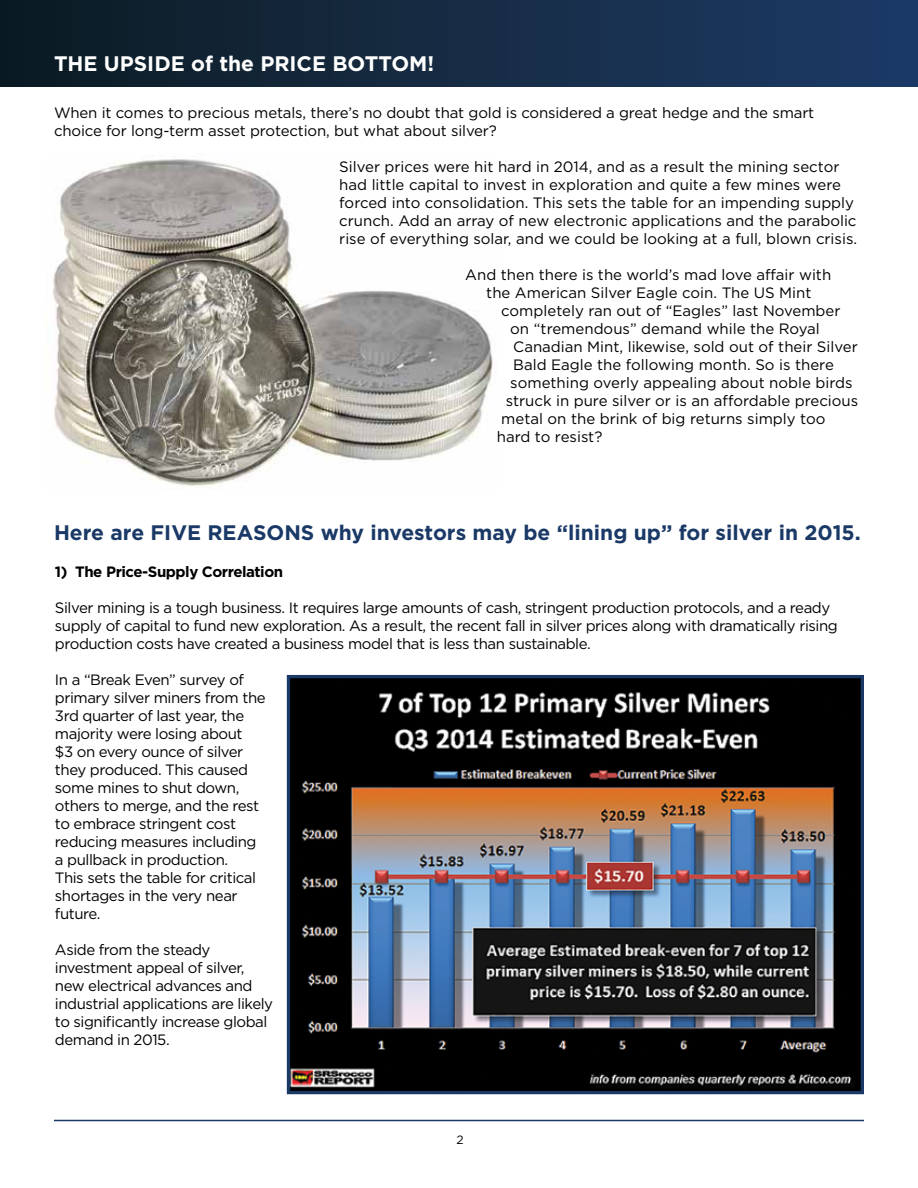
<style>
.page{position:relative;width:918px;height:1188px;background:#fff}
.page>*{position:absolute;margin:0;border:0;box-sizing:border-box;transform-origin:0 0}
.t1{font:700 21px "Gotham HTF";color:#1a3966}
.t2{font:700 21px "Gotham HTF";color:#fff}
.t3{font:15px/18px "Gotham HTF";letter-spacing:-.025em;color:#000}
.t4{font:15px/18px "Gotham HTF";color:#000}
.t5{font:700 15px "Gotham HTF";letter-spacing:-.03em;color:#000}
.t6{font:12px "Gotham HTF";color:#000}
</style>
<div class="page">
<div style="left:0;top:0;width:918px;height:86px;background:linear-gradient(to right,#0c1b23,#1d3b66)"></div>
<hr style="left:54px;top:1120px;width:810px;height:1px;background:#1a3966">
<div style="left:904px;top:0;width:14px;height:86px;background:#1a3966"></div>
<img style="left:291px;top:679px;width:569px;height:411px">
<div style="left:287px;top:675px;width:577px;height:419px;border:3px solid #1a3966"></div>
<img style="left:52px;top:159px;width:441px;height:329px">
<h1 class="t2" style="left:54px;top:52px;width:382px">THE UPSIDE of the PRICE BOTTOM!</h1>
<p class="t3" style="left:54px;top:104px;width:762px">When it comes to precious metals, there’s no doubt that gold is considered a great hedge and the smart choice for long-term asset protection, but what about silver?</p>
<p class="t4" style="left:339px;top:157px;width:519px">Silver prices were hit hard in 2014, and as a result the mining sector had little capital to invest in exploration and quite a few mines were forced into consolidation. This sets the table for an impending supply crunch. Add an array of new electronic applications and the parabolic rise of everything solar, and we could be looking at a full, blown crisis.</p>
<p class="t4" style="left:465px;top:265px;width:367px;text-align:center">And then there is the world’s mad love affair with the American Silver Eagle coin. The US Mint</p>
<p class="t4" style="left:501px;top:301px;width:341px">completely ran out of “Eagles” last November</p>
<p class="t4" style="left:510px;top:319px;width:311px">on “tremendous” demand while the Royal</p>
<p class="t4" style="left:513px;top:337px;width:346px">Canadian Mint, likewise, sold out of their Silver</p>
<p class="t4" style="left:513px;top:355px;width:322px">Bald Eagle the following month. So is there</p>
<p class="t4" style="left:510px;top:373px;width:344px">something overly appealing about noble birds</p>
<p class="t4" style="left:506px;top:391px;width:354px">struck in pure silver or is an affordable precious</p>
<p class="t4" style="left:501px;top:409px;width:326px">metal on the brink of big returns simply too</p>
<p class="t4" style="left:497px;top:427px;width:107px">hard to resist?</p>
<h1 class="t1" style="left:54px;top:520px;width:808px">Here are FIVE REASONS why investors may be “lining up” for silver in 2015.</h1>
<p class="t5" style="left:55px;top:563px;width:230px">1) The Price-Supply Correlation</p>
<p class="t3" style="left:55px;top:598px;width:784px">Silver mining is a tough business. It requires large amounts of cash, stringent production protocols, and a ready supply of capital to fund new exploration. As a result, the recent fall in silver prices along with dramatically rising production costs have created a business model that is less than sustainable.</p>
<p class="t3" style="left:55px;top:670px;width:212px">In a “Break Even” survey of primary silver miners from the<br>3rd quarter of last year, the majority were losing about<br>$3 on every ounce of silver they produced. This caused some mines to shut down, others to merge, and the rest to embrace stringent cost reducing measures including a pullback in production.<br>This sets the table for critical shortages in the very near future.</p>
<p class="t3" style="left:55px;top:940px;width:220px">Aside from the steady investment appeal of silver, new electrical advances and industrial applications are likely to significantly increase global demand in 2015.</p>
<p class="t6" style="left:456px;top:1133px;width:9px">2</p>
</div>
